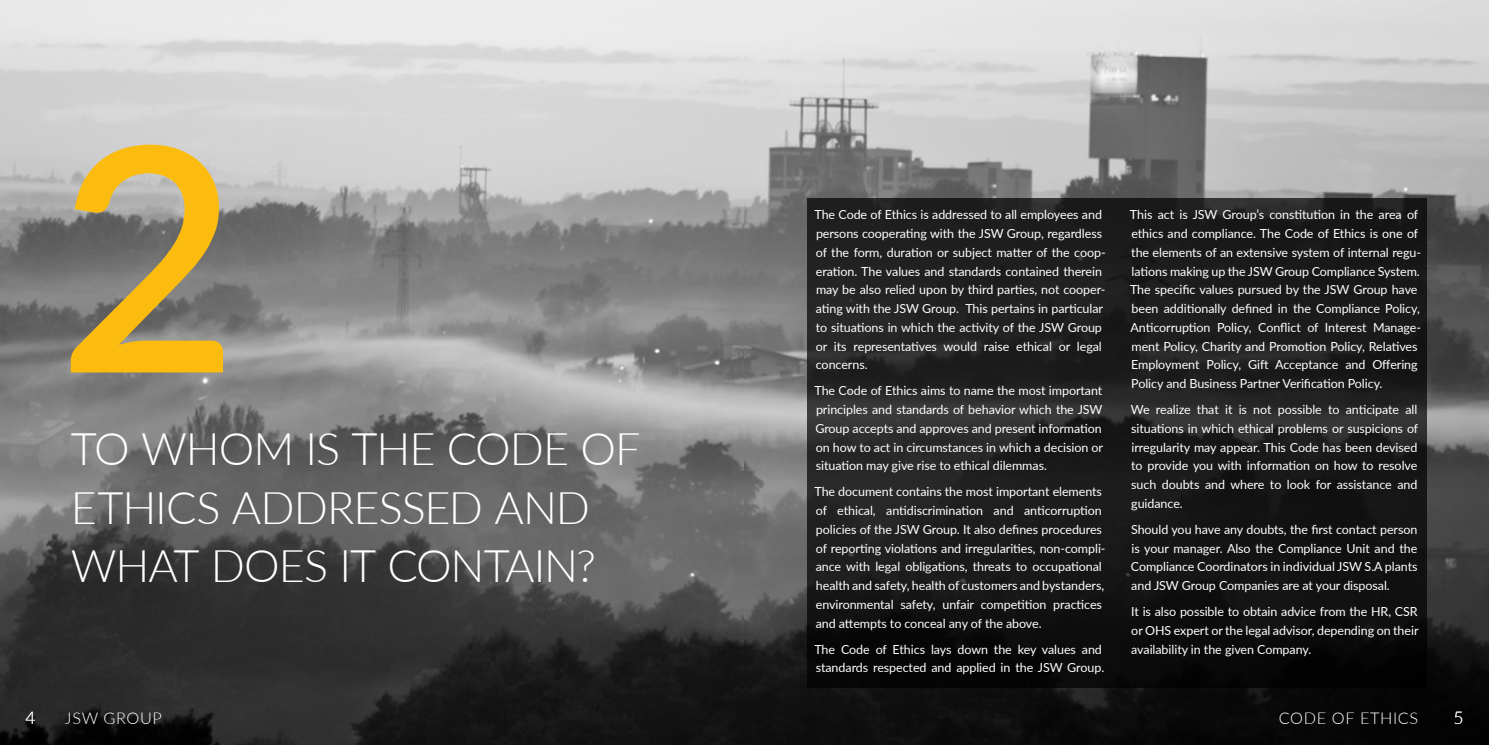
<style>
.page{position:relative;width:1489px;height:745px;background:#fff}
.page>*{position:absolute;margin:0;border:0;box-sizing:border-box;transform-origin:0 0}
.t1{font:600 312.5px "Lato";color:#fcbc0f}
.t2{font:300 45px/58.8px "Lato";letter-spacing:-.02em;color:#fff}
.t3{font:300 17.5px "Lato";color:#fff}
.t4{font:300 16.25px "Lato";letter-spacing:.04em;color:#fff}
.t5{font:12.5px/18.8px "Lato";letter-spacing:-.005em;color:#fff}
</style>
<div class="page">
<img style="left:0;top:0;width:1488px;height:744px">
<svg style="left:806px;top:198px;width:620px;height:489px;background:#1b1b1b"></svg>
<h1 class="t1" style="left:57px;top:31px;width:183px">2</h1>
<h2 class="t2" style="left:71px;top:417px;width:571px">TO WHOM IS THE CODE OF<br>ETHICS ADDRESSED AND<br>WHAT DOES IT CONTAIN?</h2>
<p class="t5" style="left:814px;top:205px;width:292px">The Code of Ethics is addressed to all employees and persons cooperating with the JSW Group, regardless of the form, duration or subject matter of the coop&shy;eration. The values and standards contained therein may be also relied upon by third parties, not cooper&shy;ating with the JSW Group. This pertains in particular to situations in which the activity of the JSW Group or its representatives would raise ethical or legal concerns.</p>
<p class="t5" style="left:814px;top:380px;width:290px;text-align:justify">The Code of Ethics aims to name the most important principles and standards of behavior which the JSW Group accepts and approves and present information on how to act in circumstances in which a decision or situation may give rise to ethical dilemmas.</p>
<p class="t5" style="left:814px;top:481px;width:292px">The document contains the most important elements of ethical, antidiscrimination and anticorruption policies of the JSW Group. It also defines procedures of reporting violations and irregularities, non-compli&shy;ance with legal obligations, threats to occupational health and safety, health of customers and bystanders, environmental safety, unfair competition practices and attempts to conceal any of the above.</p>
<p class="t5" style="left:814px;top:638px;width:291px">The Code of Ethics lays down the key values and standards respected and applied in the JSW Group.</p>
<p class="t5" style="left:1129px;top:205px;width:293px">This act is JSW Group’s constitution in the area of ethics and compliance. The Code of Ethics is one of the elements of an extensive system of internal regu&shy;lations making up the JSW Group Compliance System.<br>The specific values pursued by the JSW Group have been additionally defined in the Compliance Policy, Anticorruption Policy, Conflict of Interest Manage&shy;ment Policy, Charity and Promotion Policy, Relatives Employment Policy, Gift Acceptance and Offering Policy and Business Partner Verification Policy.</p>
<p class="t5" style="left:1130px;top:399px;width:289px;text-align:justify">We realize that it is not possible to anticipate all situations in which ethical problems or suspicions of irregularity may appear. This Code has been devised to provide you with information on how to resolve such doubts and where to look for assistance and guidance.</p>
<p class="t5" style="left:1130px;top:519px;width:288px;text-align:justify">Should you have any doubts, the first contact person is your manager. Also the Compliance Unit and the Compliance Coordinators in individual JSW S.A plants and JSW Group Companies are at your disposal.</p>
<p class="t5" style="left:1131px;top:601px;width:289px;text-align:justify">It is also possible to obtain advice from the HR, CSR or OHS expert or the legal advisor, depending on their availability in the given Company.</p>
<h3 class="t3" style="left:25px;top:705px;width:12px">4</h3>
<h3 class="t4" style="left:65px;top:706px;width:98px">JSW GROUP</h3>
<h3 class="t4" style="left:1278px;top:706px;width:141px">CODE OF ETHICS</h3>
<h3 class="t3" style="left:1453px;top:705px;width:12px">5</h3>
</div>
